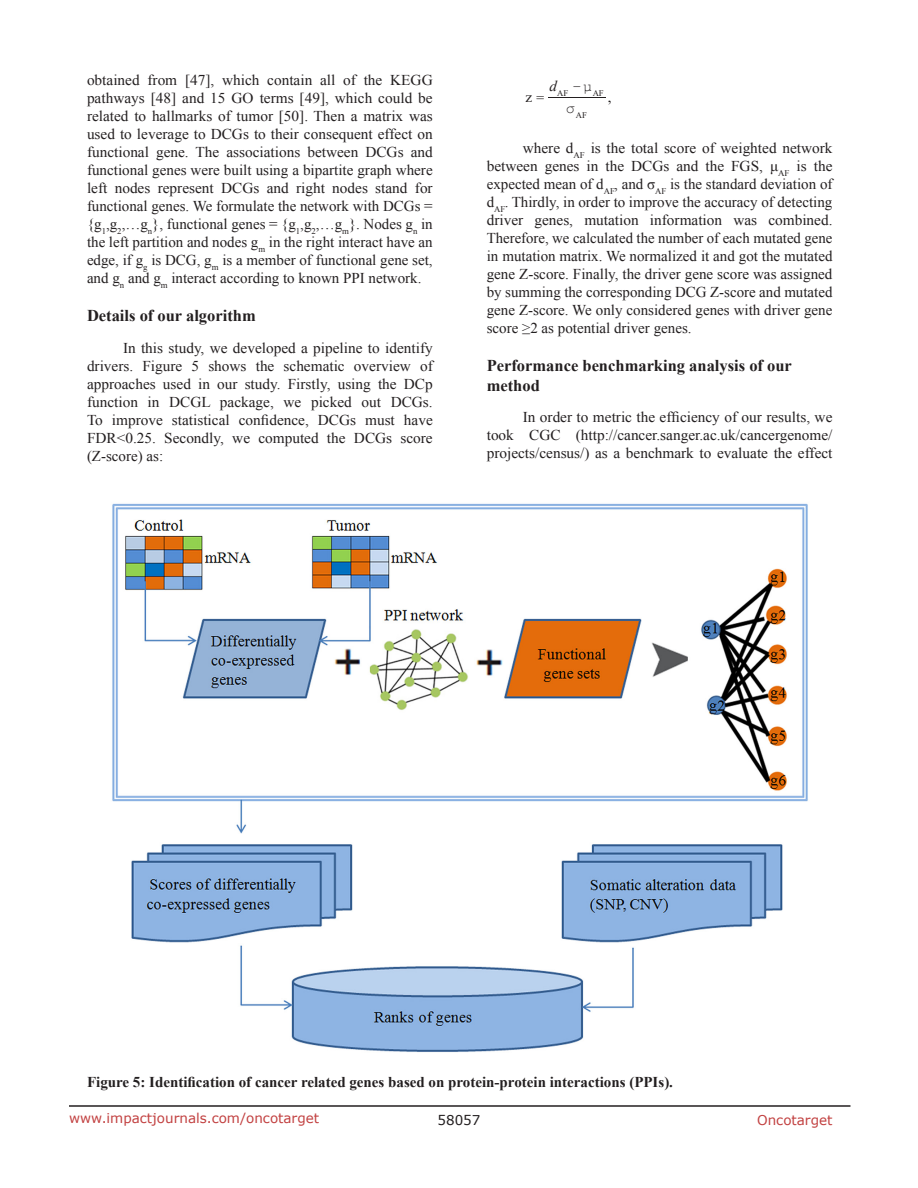
<style>
.page{position:relative;width:918px;height:1188px;background:#fff}
.page>*{position:absolute;margin:0;border:0;box-sizing:border-box;transform-origin:0 0}
.SubHeading{font:700 16.5px/19.8px "Times New Roman";color:#231f20}
.BodyText{font:15px/18px "Times New Roman";color:#231f20;text-align:justify}
.figuretext{font:700 15px "Times New Roman";color:#231f20}
.img{font:15px "Times New Roman";color:#231f20}
.img-2{font:italic 15px "Times New Roman";color:#231f20}
.t1{font:13.5px "Verdana";color:#c24141}
.t2{font:13.5px "Verdana";color:#231f20}
.img-3{font:8.7px "Times New Roman";color:#231f20}
</style>
<div class="page">
<hr style="left:69px;top:1105px;width:781px;height:2px;background:#231f20">
<hr style="left:548px;top:98px;width:58px;height:1px;background:#231f20">
<img style="left:112px;top:503px;width:696px;height:549px">
<p class="BodyText" style="left:87px;top:71px;width:347px">obtained from [47], which contain all of the KEGG pathways [48] and 15 GO terms [49], which could be related to hallmarks of tumor [50]. Then a matrix was used to leverage to DCGs to their consequent effect on functional gene. The associations between DCGs and functional genes were built using a bipartite graph where left nodes represent DCGs and right nodes stand for functional genes. We formulate the network with DCGs = {g<sub>1</sub>,g<sub>2</sub>,…g<sub>n</sub>}, functional genes = {g<sub>1</sub>,g<sub>2</sub>,…g<sub>m</sub>}. Nodes g<sub>n</sub> in the left partition and nodes g<sub>m</sub> in the right interact have an edge, if g<sub>g</sub> is DCG, g<sub>m</sub> is a member of functional gene set, and g<sub>n</sub> and g<sub>m</sub> interact according to known PPI network.</p>
<p class="SubHeading" style="left:87px;top:305px;width:170px">Details of our algorithm</p>
<p class="BodyText" style="left:87px;top:338px;width:347px;text-indent:36px">In this study, we developed a pipeline to identify drivers. Figure 5 shows the schematic overview of approaches used in our study. Firstly, using the DCp function in DCGL package, we picked out DCGs.<br>To improve statistical confidence, DCGs must have FDR&lt;0.25. Secondly, we computed the DCGs score (Z-score) as:</p>
<p class="img-2" style="left:549px;top:76px;width:9px">d</p>
<p class="img-3" style="left:557px;top:87px;width:12px">AF</p>
<p class="img-3" style="left:593px;top:87px;width:12px">AF</p>
<p class="img-3" style="left:576px;top:109px;width:12px">AF</p>
<p class="BodyText" style="left:487px;top:139px;width:347px;text-indent:36px">where d<sub>AF</sub> is the total score of weighted network between genes in the DCGs and the FGS, μ<sub>AF</sub> is the expected mean of d<sub>AF</sub>, and σ<sub>AF</sub> is the standard deviation of d<sub>AF</sub>. Thirdly, in order to improve the accuracy of detecting driver genes, mutation information was combined.<br>Therefore, we calculated the number of each mutated gene in mutation matrix. We normalized it and got the mutated gene Z-score. Finally, the driver gene score was assigned by summing the corresponding DCG Z-score and mutated gene Z-score. We only considered genes with driver gene score ≥2 as potential driver genes.</p>
<p class="SubHeading" style="left:487px;top:355px;width:307px">Performance benchmarking analysis of our method</p>
<p class="BodyText" style="left:487px;top:408px;width:347px;text-indent:36px">In order to metric the efficiency of our results, we took CGC (http://cancer.sanger.ac.uk/cancergenome/ projects/census/) as a benchmark to evaluate the effect</p>
<p class="img" style="left:525px;top:87px;width:8px">z</p>
<p class="img" style="left:608px;top:87px;width:5px">,</p>
<p class="figuretext" style="left:87px;top:1072px;width:588px">Figure 5: Identification of cancer related genes based on protein-protein interactions (PPIs).</p>
<p class="t1" style="left:69px;top:1109px;width:252px">www.impactjournals.com/oncotarget</p>
<p class="t2" style="left:438px;top:1111px;width:44px">58057</p>
<p class="t1" style="left:757px;top:1111px;width:77px">Oncotarget</p>
</div>
